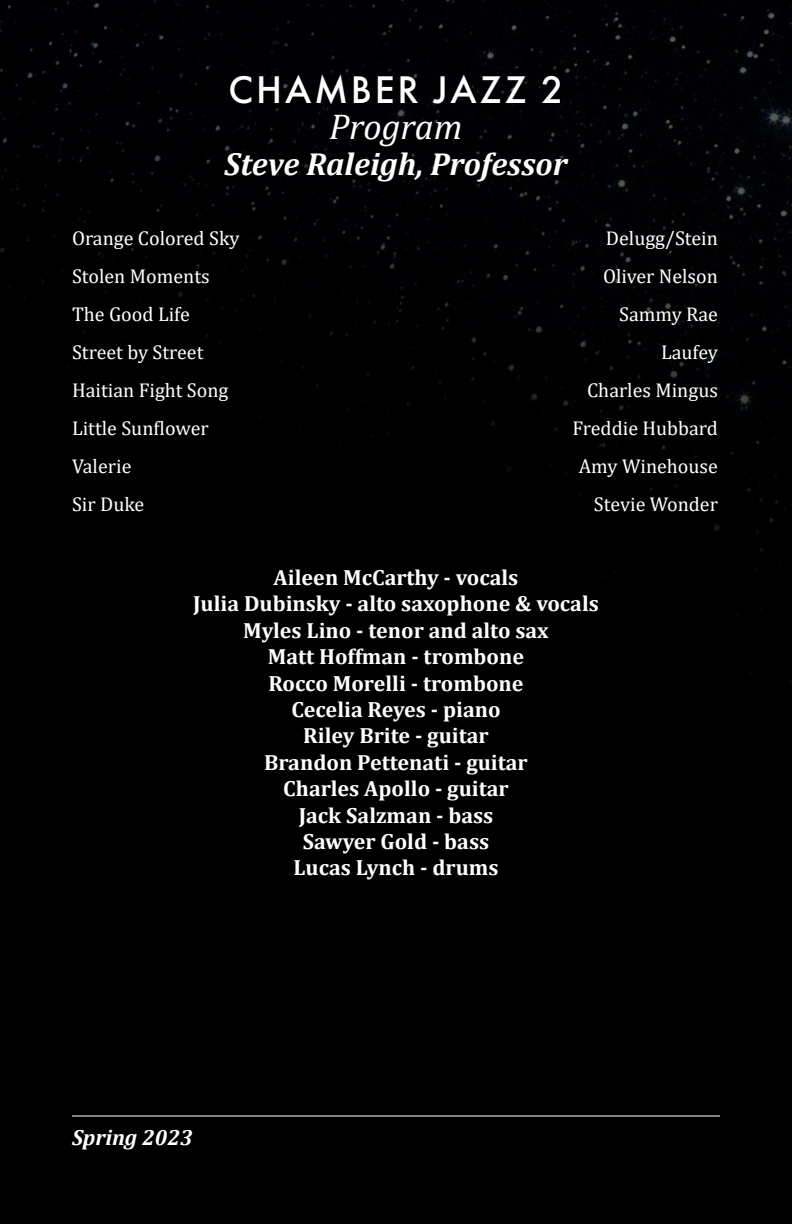
<style>
.page{position:relative;width:792px;height:1224px;background:#000}
.page>*{position:absolute;margin:0;border:0;box-sizing:border-box;transform-origin:0 0}
.t1{font:500 40px "Futura PT";letter-spacing:.07em;color:#fff}
.t2{font:italic 36px "Cambria";color:#fff}
.t3{font:italic 700 32px "Cambria";color:#fff}
.t4{font:700 22px/26.4px "Cambria";color:#fff;text-align:center}
.t5{font:italic 700 22px "Cambria";color:#fff}
.t6{font:20px "Cambria";color:#fff}
</style>
<div class="page">
<img style="left:0;top:0;width:792px;height:607px">
<hr style="left:72px;top:1116px;width:648px;height:1px;background:#fff">
<h1 class="t1" style="left:229px;top:65px;width:336px">CHAMBER JAZZ 2</h1>
<h2 class="t2" style="left:329px;top:101px;width:135px">Program</h2>
<h3 class="t3" style="left:225px;top:141px;width:344px">Steve Raleigh, Professor</h3>
<p class="t6" style="left:72px;top:226px;width:169px">Orange Colored Sky</p>
<p class="t6" style="left:606px;top:226px;width:114px">Delugg/Stein</p>
<p class="t6" style="left:72px;top:264px;width:139px">Stolen Moments</p>
<p class="t6" style="left:603px;top:264px;width:116px">Oliver Nelson</p>
<p class="t6" style="left:72px;top:302px;width:119px">The Good Life</p>
<p class="t6" style="left:619px;top:302px;width:100px">Sammy Rae</p>
<p class="t6" style="left:72px;top:340px;width:133px">Street by Street</p>
<p class="t6" style="left:661px;top:340px;width:58px">Laufey</p>
<p class="t6" style="left:72px;top:378px;width:158px">Haitian Fight Song</p>
<p class="t6" style="left:587px;top:378px;width:132px">Charles Mingus</p>
<p class="t6" style="left:72px;top:416px;width:138px">Little Sunflower</p>
<p class="t6" style="left:573px;top:416px;width:147px">Freddie Hubbard</p>
<p class="t6" style="left:72px;top:454px;width:61px">Valerie</p>
<p class="t6" style="left:579px;top:454px;width:141px">Amy Winehouse</p>
<p class="t6" style="left:72px;top:492px;width:74px">Sir Duke</p>
<p class="t6" style="left:594px;top:492px;width:126px">Stevie Wonder</p>
<p class="t4" style="left:193px;top:563px;width:407px">Aileen McCarthy - vocals<br>Julia Dubinsky - alto saxophone &amp; vocals<br>Myles Lino - tenor and alto sax<br>Matt Hoffman - trombone<br>Rocco Morelli - trombone<br>Cecelia Reyes - piano<br>Riley Brite - guitar<br>Brandon Pettenati - guitar<br>Charles Apollo - guitar<br>Jack Salzman - bass<br>Sawyer Gold - bass<br>Lucas Lynch - drums</p>
<p class="t5" style="left:72px;top:1122px;width:122px">Spring 2023</p>
</div>
